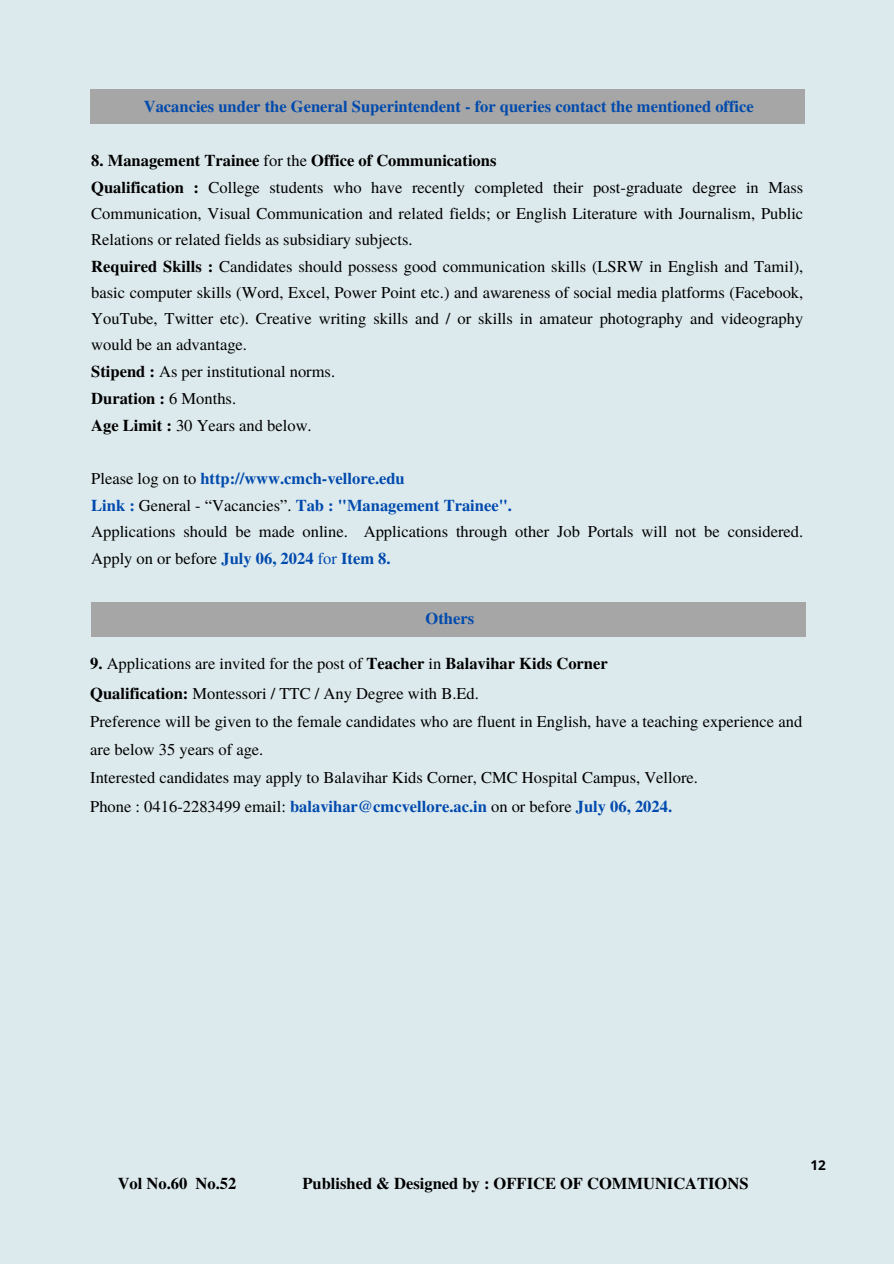
<style>
.page{position:relative;width:894px;height:1264px;background:#fff}
.page>*{position:absolute;margin:0;border:0;box-sizing:border-box;transform-origin:0 0}
.t1{font:16.5px/25.8px "Te X Gyre Termes";color:#000;text-align:justify}
.t2{font:700 16.5px "Te X Gyre Termes";color:#004aad}
.t3{font:700 16.5px "Te X Gyre Termes";color:#000}
.t4{font:700 13.5px "Open Sans";color:#000}
.s1{font-weight:400}
.s2{font-weight:700}
.s3{font-weight:400;color:#000}
.s4{font-weight:700;color:#004aad}
.s5{color:#004aad}
</style>
<div class="page">
<div style="left:0;top:0;width:893px;height:1263px;background:#ddeaed"></div>
<div style="left:90px;top:89px;width:714px;height:35px;background:#a6a6a6"></div>
<div style="left:91px;top:601px;width:714px;height:35px;background:#a6a6a6"></div>
<p class="t2" style="left:144px;top:93px;width:611px">Vacancies under the General Superintendent - for queries contact the mentioned office</p>
<p class="t3" style="left:91px;top:148px;width:406px">8. Management Trainee <span class="s1">for the</span> Office of Communications</p>
<p class="t1" style="left:91px;top:174px;width:713px"><span class="s2">Qualification :</span> College students who have recently completed their post-graduate degree in Mass Communication, Visual Communication and related fields; or English Literature with Journalism, Public Relations or related fields as subsidiary subjects.</p>
<p class="t1" style="left:91px;top:253px;width:713px"><span class="s2">Required Skills :</span> Candidates should possess good communication skills (LSRW in English and Tamil), basic computer skills (Word, Excel, Power Point etc.) and awareness of social media platforms (Facebook, YouTube, Twitter etc). Creative writing skills and / or skills in amateur photography and videography would be an advantage.</p>
<p class="t1" style="left:91px;top:357px;width:245px"><span class="s2">Stipend :</span> As per institutional norms.</p>
<p class="t3" style="left:91px;top:385px;width:146px">Duration : <span class="s1">6 Months.</span></p>
<p class="t1" style="left:91px;top:411px;width:222px"><span class="s2">Age Limit :</span> 30 Years and below.</p>
<p class="t2" style="left:91px;top:465px;width:315px"><span class="s3">Please log on to</span> http://www.cmch-vellore.edu</p>
<h1 class="t2" style="left:91px;top:492px;width:422px">Link : <span class="s3">General - “Vacancies”.</span> Tab : "Management Trainee".</h1>
<p class="t1" style="left:91px;top:516px;width:713px;line-height:27px">Applications should be made online. Applications through other Job Portals will not be considered.<br>Apply on or before <span class="s4">July 06, 2024</span> <span class="s5">for</span> <span class="s4">Item 8.</span></p>
<p class="t2" style="left:425px;top:605px;width:50px">Others</p>
<p class="t1" style="left:90px;top:650px;width:519px"><span class="s2">9.</span> Applications are invited for the post of <span class="s2">Teacher</span> in <span class="s2">Balavihar Kids Corner</span></p>
<p class="t1" style="left:90px;top:679px;width:390px"><span class="s2">Qualification:</span> Montessori / TTC / Any Degree with B.Ed.</p>
<p class="t1" style="left:90px;top:706px;width:713px;line-height:28.2px">Preference will be given to the female candidates who are fluent in English, have a teaching experience and are below 35 years of age.</p>
<p class="t1" style="left:90px;top:763px;width:609px">Interested candidates may apply to Balavihar Kids Corner, CMC Hospital Campus, Vellore.</p>
<h1 class="t2" style="left:90px;top:794px;width:583px"><span class="s3">Phone : 0416-2283499 email:</span> balavihar@cmcvellore.ac.in <span class="s3">on or before</span> July 06, 2024.</h1>
<h1 class="t3" style="left:118px;top:1170px;width:120px">Vol No.60 No.52</h1>
<h1 class="t3" style="left:302px;top:1170px;width:447px">Published &amp; Designed by : OFFICE OF COMMUNICATIONS</h1>
<p class="t4" style="left:810px;top:1155px;width:17px">12</p>
</div>
